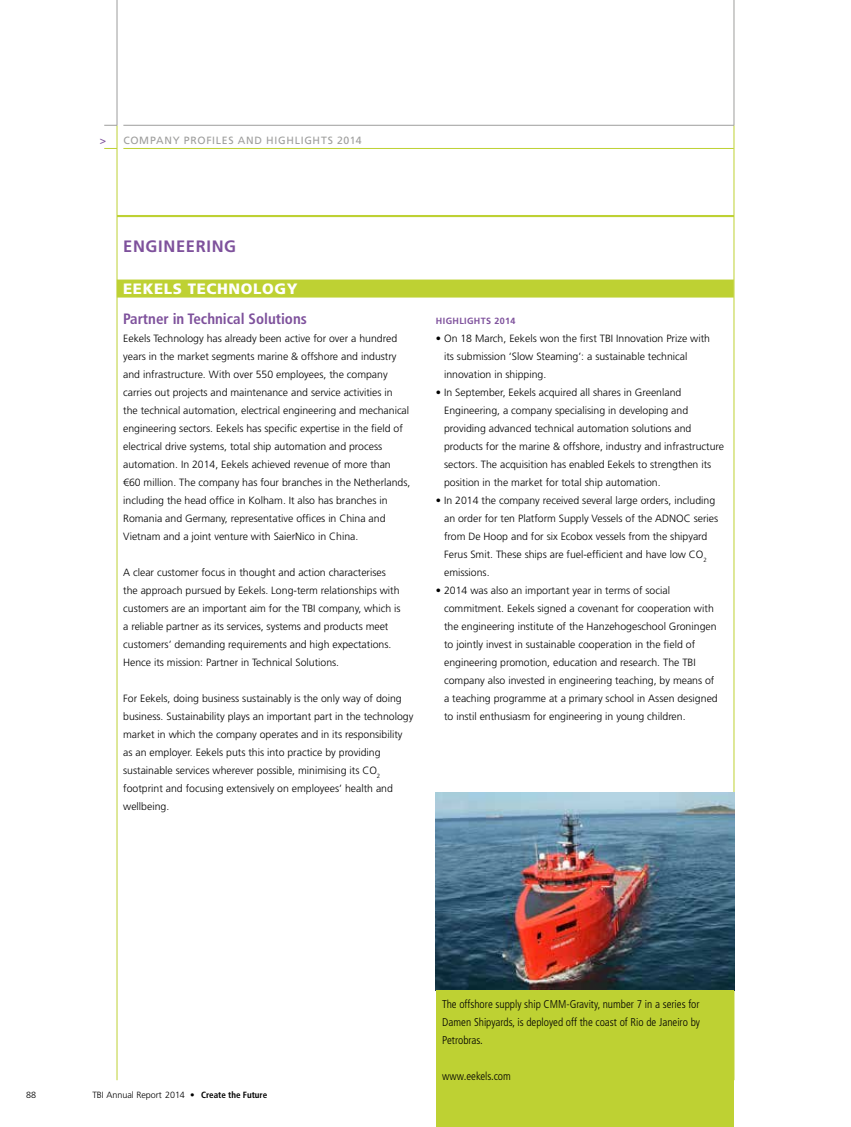
<style>
.page{position:relative;width:851px;height:1127px;background:#fff}
.page>*{position:absolute;margin:0;border:0;box-sizing:border-box;transform-origin:0 0}
.t1{font:700 16.5px "Frutiger LT Std";letter-spacing:.04em;color:#7e519c}
.t2{font:700 condensed 15px "Frutiger LT Std";color:#7e519c}
.t3{font:900 15px "Frutiger LT Std";letter-spacing:.04em;color:#fff}
.t4{font:300 condensed 11.25px/18px "Frutiger LT Std";color:#000;text-align:justify}
.t5{font:300 10.5px/18px "Frutiger LT Std";color:#000}
.t6{font:10.5px "Frutiger LT Std";letter-spacing:.07em;color:#9d9d9c}
.t7{font:300 9px "Frutiger LT Std";color:#000}
.t8{font:700 9px "Frutiger LT Std";letter-spacing:.04em;color:#7e519c}
.s1{color:#7e519c}
.s2{font-weight:400}
.s3{font-weight:700;font-stretch:condensed}
</style>
<div class="page">
<hr style="left:117px;top:125px;width:1px;height:955px;background:#bed133">
<hr style="left:117px;top:0;width:1px;height:125px;background:#9d9d9c">
<hr style="left:733px;top:125px;width:1px;height:955px;background:#bed133">
<hr style="left:733px;top:0;width:1px;height:125px;background:#9d9d9c">
<hr style="left:117px;top:215px;width:616px;height:2px;background:#bed133">
<img style="left:436px;top:792px;width:298px;height:198px">
<div style="left:436px;top:990px;width:297px;height:137px;background:#bed133"></div>
<hr style="left:123px;top:125px;width:610px;height:1px;background:#9d9d9c">
<svg style="left:104px;top:125px;width:13px;height:1px"></svg>
<svg style="left:104px;top:148px;width:13px;height:1px"></svg>
<hr style="left:123px;top:148px;width:610px;height:1px;background:#bed133">
<div style="left:117px;top:279px;width:616px;height:18px;background:#bed133"></div>
<p class="t6" style="left:100px;top:134px;width:263px"><span class="s1">&gt;</span> COMPANY PROFILES AND HIGHLIGHTS 2014</p>
<h1 class="t1" style="left:123px;top:237px;width:114px">ENGINEERING</h1>
<h2 class="t3" style="left:123px;top:280px;width:176px">EEKELS TECHNOLOGY</h2>
<h2 class="t2" style="left:123px;top:310px;width:185px">Partner in Technical Solutions</h2>
<p class="t5" style="left:123px;top:330px;width:289px">Eekels Technology has already been active for over a hundred years in the market segments marine &amp; offshore and industry and infrastructure. With over 550 employees, the company carries out projects and maintenance and service activities in<br>the technical automation, electrical engineering and mechanical engineering sectors. Eekels has specific expertise in the field of electrical drive systems, total ship automation and process automation. In 2014, Eekels achieved revenue of more than €60 million. The company has four branches in the Netherlands, including the head office in Kolham. It also has branches in Romania and Germany, representative offices in China and Vietnam and a joint venture with SaierNico in China.</p>
<p class="t5" style="left:123px;top:564px;width:279px">A clear customer focus in thought and action characterises the approach pursued by Eekels. Long-term relationships with customers are an important aim for the TBI company, which is a reliable partner as its services, systems and products meet customers’ demanding requirements and high expectations.<br>Hence its mission: Partner in Technical Solutions.</p>
<p class="t5" style="left:123px;top:689px;width:291px">For Eekels, doing business sustainably is the only way of doing business. Sustainability plays an important part in the technology market in which the company operates and in its responsibility as an employer. Eekels puts this into practice by providing sustainable services wherever possible, minimising its CO<sub>2 </sub>footprint and focusing extensively on employees’ health and wellbeing.</p>
<p class="t8" style="left:436px;top:316px;width:81px">HIGHLIGHTS 2014</p>
<p class="t5" style="left:444px;top:330px;width:267px;text-indent:-8px">• On 18 March, Eekels won the first TBI Innovation Prize with its submission ‘Slow Steaming’: a sustainable technical innovation in shipping.</p>
<p class="t5" style="left:444px;top:384px;width:281px;text-indent:-8px">• In September, Eekels acquired all shares in Greenland Engineering, a company specialising in developing and providing advanced technical automation solutions and products for the marine &amp; offshore, industry and infrastructure sectors. The acquisition has enabled Eekels to strengthen its position in the market for total ship automation.</p>
<p class="t5" style="left:444px;top:492px;width:276px;text-indent:-8px">• In 2014 the company received several large orders, including an order for ten Platform Supply Vessels of the ADNOC series from De Hoop and for six Ecobox vessels from the shipyard Ferus Smit. These ships are fuel-efficient and have low CO<sub>2 </sub>emissions.</p>
<p class="t5" style="left:444px;top:582px;width:275px;text-indent:-8px">• 2014 was also an important year in terms of social commitment. Eekels signed a covenant for cooperation with the engineering institute of the Hanzehogeschool Groningen to jointly invest in sustainable cooperation in the field of engineering promotion, education and research. The TBI company also invested in engineering teaching, by means of a teaching programme at a primary school in Assen designed to instil enthusiasm for engineering in young children.</p>
<p class="t7" style="left:26px;top:1090px;width:12px">88</p>
<p class="t7" style="left:92px;top:1090px;width:176px">TBI Annual Report 2014 <span class="s2">•</span> <span class="s3">Create the Future</span></p>
<p class="t4" style="left:442px;top:995px;width:259px">The offshore supply ship CMM-Gravity, number 7 in a series for Damen Shipyards, is deployed off the coast of Rio de Janeiro by Petrobras.</p>
<p class="t4" style="left:442px;top:1067px;width:70px">www.eekels.com</p>
</div>
